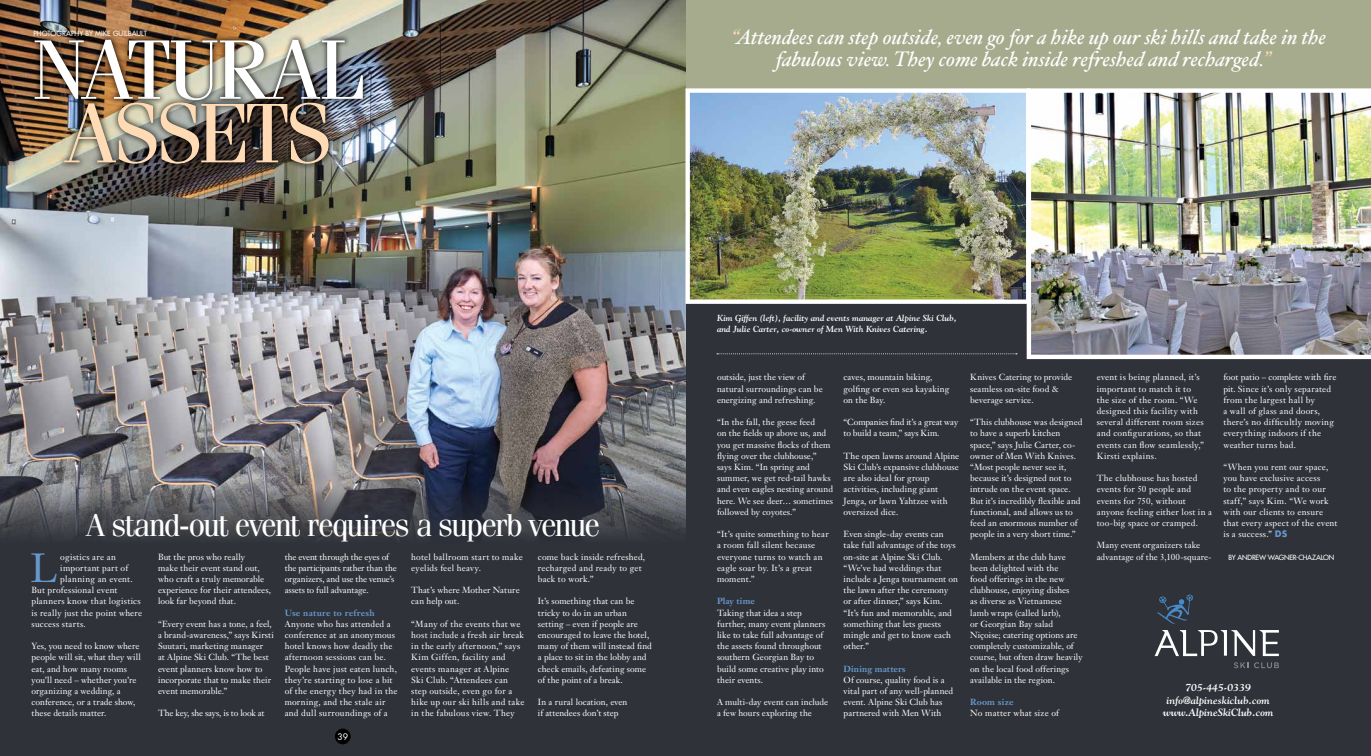
<style>
.page{position:relative;width:1371px;height:756px;background:#fff}
.page>*{position:absolute;margin:0;border:0;box-sizing:border-box;transform-origin:0 0}
.t1{font:84.35px "Fenice";letter-spacing:-.035em;color:#fff}
.t2{font:84.35px "Fenice";letter-spacing:-.045em;color:#fedbb4}
.t3{font:40.16px "Janson Text";color:#6699cb}
.t4{font:31.5px "Fenice";letter-spacing:-.06em;color:#fff}
.t5{font:italic 21px/22.8px "Hoefler Text";color:#fff;text-align:center}
.t6{font:italic 700 10.5px/12.6px "Goudy";color:#fff;text-align:center}
.t7{font:8.75px/11.2px "Janson Text";letter-spacing:.01em;color:#fff}
.t8{font:8.75px/11.2px "Janson Text";letter-spacing:.03em;color:#fff}
.t9{font:8.75px/11.2px "Janson Text";letter-spacing:-.015em;color:#fff}
.t10{font:italic 700 8.75px/10.5px "Goudy";color:#fff}
.t11{font:700 8.75px "Janson Text";letter-spacing:.02em;color:#6699cb}
.t12{font:8.75px "Janson Text";letter-spacing:.035em;color:#fff}
.t13{font:8.75px "Futura";color:#fff}
.t14{font:7px "Futura";letter-spacing:.01em;color:#fff}
.t15{font:7px "Futura";letter-spacing:-.02em;color:#fff}
.s1{color:#fedbb4}
.s2{font-family:"Futura";font-weight:700;color:#6699cb}
</style>
<div class="page">
<div style="left:0;top:0;width:1370px;height:756px;background:#2f3239"></div>
<div style="left:661px;top:0;width:709px;height:91px;background:#a6ab8d"></div>
<img style="left:0;top:0;width:685px;height:541px">
<div style="left:29px;top:33px;width:340px;height:73px;background:#000;opacity:.75"></div>
<div style="left:57px;top:96px;width:278px;height:75px;background:#000;opacity:.75"></div>
<img style="left:690px;top:93px;width:335px;height:206px">
<div style="left:685px;top:88px;width:345px;height:216px;border:4px solid #fff"></div>
<img style="left:1026px;top:88px;width:344px;height:271px">
<svg style="left:1154px;top:630px;width:124px;height:26px"></svg>
<svg style="left:1234px;top:662px;width:44px;height:6px"></svg>
<svg style="left:1157px;top:595px;width:36px;height:29px"></svg>
<svg style="left:717px;top:354px;width:300px;height:1px"></svg>
<div style="left:335px;top:729px;width:15px;height:15px;background:#000;border-radius:50%"></div>
<p class="t14" style="left:33px;top:29px;width:115px">PHOTOGRAPHY BY MIKE GUILBAULT</p>
<h1 class="t1" style="left:31px;top:19px;width:337px">NATURAL</h1>
<h1 class="t2" style="left:66px;top:83px;width:268px">ASSETS</h1>
<h3 class="t4" style="left:86px;top:507px;width:515px">A stand-out event requires a superb venue</h3>
<h2 class="t3" style="left:31px;top:543px;width:29px">L</h2>
<p class="t12" style="left:60px;top:551px;width:57px">ogistics are an</p>
<p class="t12" style="left:60px;top:562px;width:69px">important part of</p>
<p class="t8" style="left:60px;top:573px;width:74px">planning an event.</p>
<p class="t7" style="left:32px;top:584px;width:87px">But professional event</p>
<p class="t7" style="left:32px;top:596px;width:111px">planners know that logistics</p>
<p class="t7" style="left:32px;top:607px;width:112px">is really just the point where</p>
<p class="t12" style="left:32px;top:618px;width:56px">success starts.</p>
<p class="t7" style="left:32px;top:640px;width:111px">Yes, you need to know where people will sit, what they will eat, and how many rooms you’ll need – whether you’re organizing a wedding, a conference, or a trade show, these details matter.</p>
<p class="t7" style="left:158px;top:551px;width:114px">But the pros who really<br>make their event stand out, who craft a truly memorable experience for their attendees, look far beyond that.</p>
<p class="t7" style="left:158px;top:618px;width:117px">“Every event has a tone, a feel, a brand-awareness,” says Kirsti<br>Suutari, marketing manager<br>at Alpine Ski Club. “The best event planners know how to incorporate that to make their event memorable.”</p>
<p class="t9" style="left:158px;top:708px;width:108px">The key, she says, is to look at</p>
<p class="t9" style="left:285px;top:551px;width:114px">the event through the eyes of the participants rather than the organizers, and use the venue’s assets to full advantage.</p>
<p class="t11" style="left:285px;top:607px;width:91px">Use nature to refresh</p>
<p class="t7" style="left:285px;top:618px;width:114px">Anyone who has attended a conference at an anonymous hotel knows how deadly the afternoon sessions can be.<br>People have just eaten lunch, they’re starting to lose a bit of the energy they had in the morning, and the stale air and dull surroundings of a</p>
<p class="t13" style="left:337px;top:730px;width:12px">39</p>
<p class="t7" style="left:411px;top:551px;width:113px">hotel ballroom start to make eyelids feel heavy.</p>
<p class="t7" style="left:411px;top:584px;width:110px">That’s where Mother Nature can help out.</p>
<p class="t7" style="left:411px;top:618px;width:115px">“Many of the events that we host include a fresh air break in the early afternoon,” says<br>Kim Giffen, facility and events manager at Alpine<br>Ski Club. “Attendees can step outside, even go for a hike up our ski hills and take in the fabulous view. They</p>
<p class="t7" style="left:538px;top:551px;width:109px">come back inside refreshed, recharged and ready to get back to work.”</p>
<p class="t7" style="left:538px;top:596px;width:115px">It’s something that can be tricky to do in an urban setting – even if people are encouraged to leave the hotel, many of them will instead find a place to sit in the lobby and check emails, defeating some of the point of a break.</p>
<p class="t7" style="left:538px;top:696px;width:91px">In a rural location, even if attendees don’t step</p>
<h3 class="t5" style="left:732px;top:25px;width:595px"><span class="s1">“</span>Attendees can step outside, even go for a hike up our ski hills and take in the fabulous view. They come back inside refreshed and recharged.<span class="s1">”</span></h3>
<p class="t10" style="left:717px;top:313px;width:241px">Kim Giffen (left), facility and events manager at Alpine Ski Club, and Julie Carter, co-owner of Men With Knives Catering.</p>
<p class="t7" style="left:717px;top:372px;width:107px">outside, just the view of natural surroundings can be energizing and refreshing.</p>
<p class="t7" style="left:717px;top:417px;width:118px">“In the fall, the geese feed<br>on the fields up above us, and you get massive flocks of them flying over the clubhouse,” says Kim. “In spring and summer, we get red-tail hawks and even eagles nesting around here. We see deer… sometimes followed by coyotes.”</p>
<p class="t7" style="left:717px;top:529px;width:113px">“It’s quite something to hear a room fall silent because everyone turns to watch an eagle soar by. It’s a great moment.”</p>
<p class="t11" style="left:717px;top:596px;width:39px">Play time</p>
<p class="t7" style="left:717px;top:607px;width:110px">Taking that idea a step further, many event planners like to take full advantage of the assets found throughout southern Georgian Bay to build some creative play into their events.</p>
<p class="t7" style="left:717px;top:697px;width:113px">A multi-day event can include a few hours exploring the</p>
<p class="t7" style="left:843px;top:372px;width:107px">caves, mountain biking, golfing or even sea kayaking on the Bay.</p>
<p class="t9" style="left:843px;top:417px;width:116px">“Companies find it’s a great way to build a team,” says Kim.</p>
<p class="t7" style="left:843px;top:450px;width:117px">The open lawns around Alpine<br>Ski Club’s expansive clubhouse are also ideal for group activities, including giant<br>Jenga, or lawn Yahtzee with oversized dice.</p>
<p class="t7" style="left:843px;top:529px;width:116px">Even single-day events can take full advantage of the toys on-site at Alpine Ski Club. “We’ve had weddings that include a Jenga tournament on the lawn after the ceremony or after dinner,” says Kim. “It’s fun and memorable, and something that lets guests mingle and get to know each other.”</p>
<p class="t11" style="left:843px;top:663px;width:63px">Dining matters</p>
<p class="t7" style="left:843px;top:674px;width:111px">Of course, quality food is a vital part of any well-planned event. Alpine Ski Club has partnered with Men With</p>
<p class="t7" style="left:970px;top:372px;width:103px">Knives Catering to provide seamless on-site food &amp; beverage service.</p>
<p class="t7" style="left:970px;top:417px;width:114px">“This clubhouse was designed to have a superb kitchen space,” says Julie Carter, co&shy;owner of Men With Knives. “Most people never see it, because it’s designed not to intrude on the event space.<br>But it’s incredibly flexible and functional, and allows us to feed an enormous number of people in a very short time.”</p>
<p class="t7" style="left:970px;top:551px;width:114px">Members at the club have been delighted with the<br>food offerings in the new clubhouse, enjoying dishes<br>as diverse as Vietnamese lamb wraps (called larb),<br>or Georgian Bay salad<br>Niçoise; catering options are completely customizable, of course, but often draw heavily on the local food offerings available in the region.</p>
<p class="t11" style="left:970px;top:697px;width:45px">Room size</p>
<p class="t7" style="left:970px;top:708px;width:90px">No matter what size of</p>
<p class="t8" style="left:1096px;top:372px;width:109px">event is being planned, it’s important to match it to the size of the room. “We designed this facility with several different room sizes and configurations, so that events can flow seamlessly,”<br>Kirsti explains.</p>
<p class="t7" style="left:1096px;top:473px;width:117px">The clubhouse has hosted events for 50 people and events for 750, without anyone feeling either lost in a too-big space or cramped.</p>
<p class="t7" style="left:1096px;top:540px;width:116px">Many event organizers take advantage of the 3,100-square-</p>
<p class="t7" style="left:1223px;top:372px;width:114px">foot patio – complete with fire pit. Since it’s only separated from the largest hall by<br>a wall of glass and doors, there’s no difficultly moving everything indoors if the weather turns bad.</p>
<p class="t7" style="left:1223px;top:461px;width:115px">“When you rent our space, you have exclusive access<br>to the property and to our staff,” says Kim. “We work with our clients to ensure that every aspect of the event is a success.” <span class="s2">DS</span></p>
<p class="t15" style="left:1228px;top:553px;width:107px">BY ANDREW WAGNER-CHAZALON</p>
<p class="t6" style="left:1162px;top:681px;width:112px">705-445-0339 info@alpineskiclub.com www.AlpineSkiClub.com</p>
</div>
